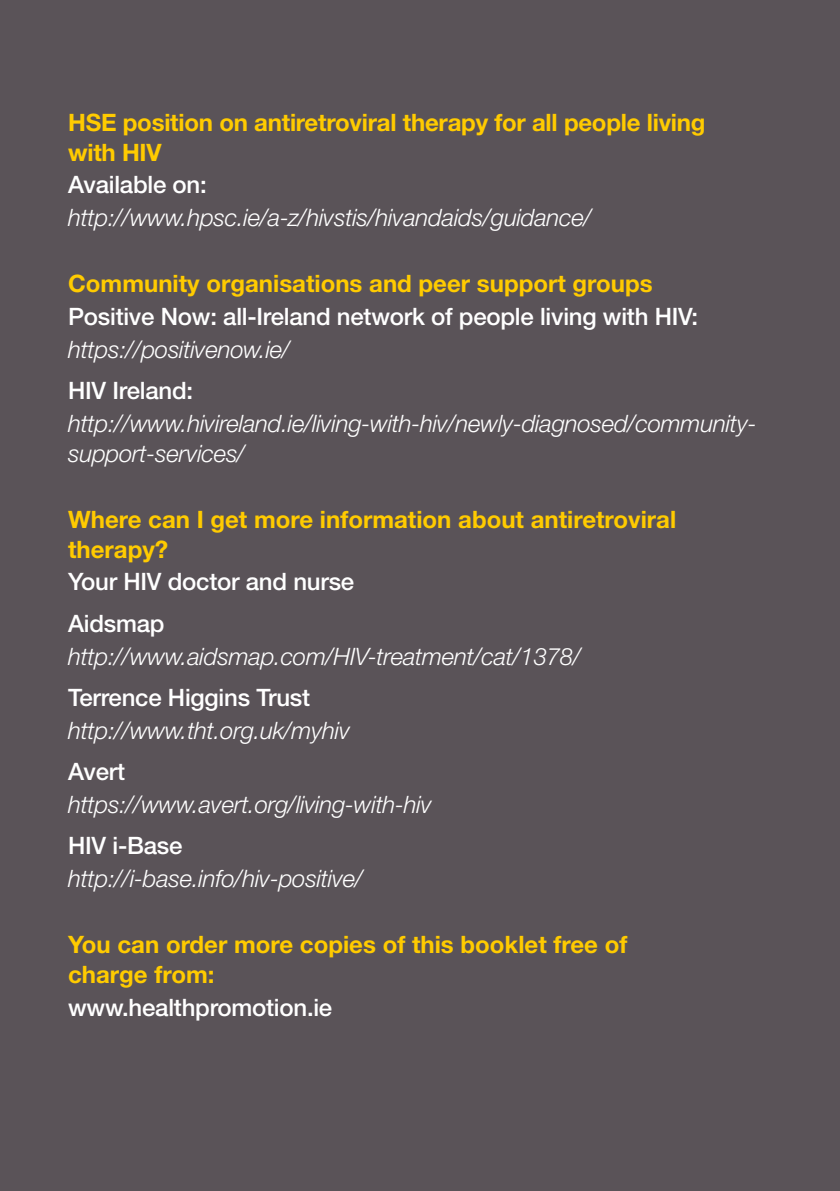
<style>
.page{position:relative;width:840px;height:1191px;background:#fff}
.page>*{position:absolute;margin:0;border:0;box-sizing:border-box;transform-origin:0 0}
.t1{font:italic 300 24px/30px "Helvetica Neue LT Std";letter-spacing:-.01em;color:#fff}
.t2{font:700 24px/30px "Helvetica Neue LT Std";color:#ffcb00}
.t3{font:500 24px "Helvetica Neue LT Std";letter-spacing:-.01em;color:#fff}
</style>
<div class="page">
<div style="left:0;top:0;width:839px;height:1191px;background:#5a5358"></div>
<p class="t2" style="left:68px;top:106px;width:638px">HSE position on antiretroviral therapy for all people living with HIV</p>
<p class="t3" style="left:68px;top:171px;width:140px">Available on:</p>
<p class="t1" style="left:68px;top:202px;width:525px">http://www.hpsc.ie/a-z/hivstis/hivandaids/guidance/</p>
<p class="t2" style="left:68px;top:268px;width:585px">Community organisations and peer support groups</p>
<p class="t3" style="left:68px;top:302px;width:631px">Positive Now: all-Ireland network of people living with HIV:</p>
<p class="t1" style="left:68px;top:334px;width:223px">https://positivenow.ie/</p>
<p class="t3" style="left:68px;top:376px;width:126px">HIV Ireland:</p>
<p class="t1" style="left:68px;top:408px;width:689px">http://www.hivireland.ie/living-with-hiv/newly-diagnosed/community&shy;support-services/</p>
<p class="t2" style="left:68px;top:503px;width:609px">Where can I get more information about antiretroviral therapy?</p>
<p class="t3" style="left:68px;top:567px;width:287px">Your HIV doctor and nurse</p>
<p class="t3" style="left:68px;top:609px;width:98px">Aidsmap</p>
<p class="t1" style="left:68px;top:641px;width:514px">http://www.aidsmap.com/HIV-treatment/cat/1378/</p>
<p class="t3" style="left:68px;top:683px;width:243px">Terrence Higgins Trust</p>
<p class="t1" style="left:68px;top:715px;width:283px">http://www.tht.org.uk/myhiv</p>
<p class="t3" style="left:68px;top:757px;width:58px">Avert</p>
<p class="t1" style="left:68px;top:789px;width:365px">https://www.avert.org/living-with-hiv</p>
<p class="t3" style="left:68px;top:831px;width:116px">HIV i-Base</p>
<p class="t1" style="left:68px;top:863px;width:296px">http://i-base.info/hiv-positive/</p>
<p class="t2" style="left:68px;top:928px;width:560px">You can order more copies of this booklet free of charge from:</p>
<p class="t3" style="left:68px;top:993px;width:265px">www.healthpromotion.ie</p>
</div>
